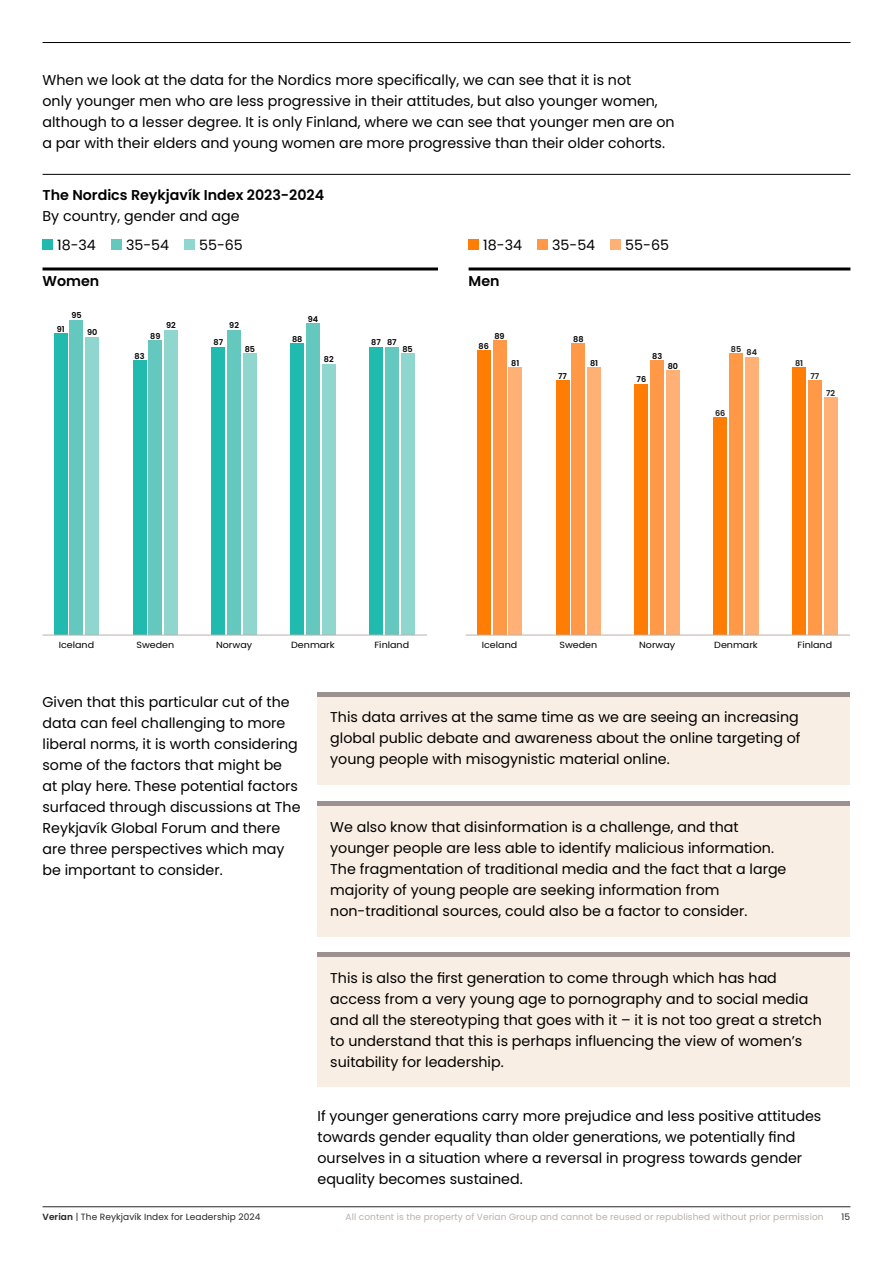
<style>
.page{position:relative;width:893px;height:1263px;background:#fff}
.page>*{position:absolute;margin:0;border:0;box-sizing:border-box;transform-origin:0 0}
.t1{font:14.25px/21px "Poppins";color:#000}
.t2{font:600 14.25px "Poppins";color:#000}
.t3{font:9px "Poppins";letter-spacing:.01em;color:#bab0ab}
.t4{font:9px "Poppins";color:#000;scale:1.07 1}
.t5{font:9px "Poppins";letter-spacing:.01em;color:#282626}
.t6{font:600 8.1px "Poppins";color:#000}
.t7{font:600 8.1px "Poppins";color:#1d1d1b}
.s1{font-weight:600}
</style>
<div class="page">
<hr style="left:43px;top:1206px;width:807px;height:1px;background:#282626">
<hr style="left:43px;top:42px;width:807px;height:1px;background:#000">
<div style="left:43px;top:240px;width:10px;height:10px;background:#20baaf"></div>
<div style="left:111px;top:240px;width:10px;height:10px;background:#64c8bf"></div>
<div style="left:185px;top:240px;width:10px;height:10px;background:#8fd6ce"></div>
<div style="left:469px;top:240px;width:10px;height:10px;background:#ff7d04"></div>
<div style="left:537px;top:240px;width:10px;height:10px;background:#ff9847"></div>
<div style="left:611px;top:240px;width:10px;height:10px;background:#ffb175"></div>
<hr style="left:43px;top:174px;width:807px;height:1px;background:#000">
<hr style="left:43px;top:267px;width:395px;height:3px;background:#000">
<hr style="left:469px;top:267px;width:381px;height:3px;background:#000">
<div style="left:86px;top:337px;width:13px;height:298px;background:#8fd6ce"></div>
<div style="left:164px;top:330px;width:14px;height:305px;background:#8fd6ce"></div>
<div style="left:243px;top:354px;width:14px;height:281px;background:#8fd6ce"></div>
<div style="left:322px;top:364px;width:13px;height:271px;background:#8fd6ce"></div>
<div style="left:401px;top:354px;width:13px;height:281px;background:#8fd6ce"></div>
<div style="left:70px;top:320px;width:13px;height:315px;background:#64c8bf"></div>
<div style="left:149px;top:340px;width:13px;height:295px;background:#64c8bf"></div>
<div style="left:227px;top:330px;width:14px;height:305px;background:#64c8bf"></div>
<div style="left:306px;top:323px;width:14px;height:312px;background:#64c8bf"></div>
<div style="left:385px;top:347px;width:14px;height:288px;background:#64c8bf"></div>
<div style="left:54px;top:333px;width:13px;height:302px;background:#20baaf"></div>
<div style="left:133px;top:360px;width:13px;height:275px;background:#20baaf"></div>
<div style="left:212px;top:347px;width:13px;height:288px;background:#20baaf"></div>
<div style="left:291px;top:343px;width:13px;height:292px;background:#20baaf"></div>
<div style="left:369px;top:347px;width:14px;height:288px;background:#20baaf"></div>
<div style="left:509px;top:367px;width:13px;height:268px;background:#ffb175"></div>
<div style="left:587px;top:367px;width:14px;height:268px;background:#ffb175"></div>
<div style="left:666px;top:370px;width:14px;height:265px;background:#ffb175"></div>
<div style="left:745px;top:357px;width:13px;height:278px;background:#ffb175"></div>
<div style="left:824px;top:397px;width:13px;height:238px;background:#ffb175"></div>
<div style="left:493px;top:340px;width:13px;height:295px;background:#ff9847"></div>
<div style="left:572px;top:343px;width:13px;height:292px;background:#ff9847"></div>
<div style="left:650px;top:360px;width:14px;height:275px;background:#ff9847"></div>
<div style="left:729px;top:354px;width:14px;height:281px;background:#ff9847"></div>
<div style="left:808px;top:380px;width:14px;height:255px;background:#ff9847"></div>
<div style="left:477px;top:350px;width:13px;height:285px;background:#ff7d04"></div>
<div style="left:556px;top:380px;width:13px;height:255px;background:#ff7d04"></div>
<div style="left:635px;top:384px;width:13px;height:251px;background:#ff7d04"></div>
<div style="left:714px;top:418px;width:13px;height:217px;background:#ff7d04"></div>
<div style="left:792px;top:367px;width:14px;height:268px;background:#ff7d04"></div>
<hr style="left:43px;top:635px;width:384px;height:1px;background:#bab0ab">
<hr style="left:466px;top:635px;width:384px;height:1px;background:#bab0ab">
<div style="left:317px;top:695px;width:533px;height:89px;background:#f9eee3"></div>
<hr style="left:317px;top:692px;width:533px;height:4px;background:#9c9090">
<div style="left:317px;top:804px;width:533px;height:132px;background:#f9eee3"></div>
<hr style="left:317px;top:801px;width:533px;height:4px;background:#9c9090">
<div style="left:317px;top:955px;width:533px;height:131px;background:#f9eee3"></div>
<hr style="left:317px;top:953px;width:533px;height:4px;background:#9c9090">
<p class="t1" style="left:43px;top:70px;width:634px">When we look at the data for the Nordics more specifically, we can see that it is not<br>only younger men who are less progressive in their attitudes, but also younger women, although to a lesser degree. It is only Finland, where we can see that younger men are on a par with their elders and young women are more progressive than their older cohorts.</p>
<p class="t2" style="left:43px;top:186px;width:283px">The Nordics Reykjavík Index 2023-2024</p>
<p class="t1" style="left:43px;top:205px;width:199px">By country, gender and age</p>
<p class="t1" style="left:57px;top:234px;width:40px">18-34</p>
<p class="t1" style="left:126px;top:234px;width:45px">35-54</p>
<p class="t1" style="left:199px;top:234px;width:45px">55-65</p>
<p class="t1" style="left:483px;top:234px;width:40px">18-34</p>
<p class="t1" style="left:552px;top:234px;width:45px">35-54</p>
<p class="t1" style="left:625px;top:234px;width:45px">55-65</p>
<p class="t2" style="left:43px;top:273px;width:58px">Women</p>
<p class="t2" style="left:469px;top:273px;width:33px">Men</p>
<p class="t6" style="left:71px;top:311px;width:12px">95</p>
<p class="t6" style="left:57px;top:324px;width:9px">91</p>
<p class="t6" style="left:86px;top:324px;width:9px">91</p>
<p class="t6" style="left:87px;top:328px;width:12px">90</p>
<p class="t6" style="left:166px;top:321px;width:11px">92</p>
<p class="t6" style="left:150px;top:331px;width:12px">89</p>
<p class="t6" style="left:135px;top:351px;width:12px">83</p>
<p class="t6" style="left:229px;top:321px;width:11px">92</p>
<p class="t6" style="left:214px;top:338px;width:11px">87</p>
<p class="t6" style="left:245px;top:345px;width:12px">85</p>
<p class="t6" style="left:308px;top:314px;width:12px">94</p>
<p class="t6" style="left:292px;top:334px;width:12px">88</p>
<p class="t6" style="left:324px;top:355px;width:11px">82</p>
<p class="t6" style="left:371px;top:338px;width:11px">87</p>
<p class="t6" style="left:387px;top:338px;width:24px">87 87</p>
<p class="t6" style="left:402px;top:345px;width:12px">85</p>
<p class="t6" style="left:494px;top:331px;width:12px">89</p>
<p class="t6" style="left:479px;top:341px;width:12px">86</p>
<p class="t6" style="left:573px;top:334px;width:12px">88</p>
<p class="t6" style="left:511px;top:358px;width:10px">81</p>
<p class="t6" style="left:590px;top:358px;width:10px">81</p>
<p class="t6" style="left:558px;top:371px;width:10px">77</p>
<p class="t6" style="left:652px;top:351px;width:12px">83</p>
<p class="t6" style="left:668px;top:361px;width:12px">80</p>
<p class="t7" style="left:731px;top:345px;width:12px">85</p>
<p class="t7" style="left:746px;top:348px;width:12px">84</p>
<p class="t7" style="left:795px;top:358px;width:10px">81</p>
<p class="t6" style="left:637px;top:375px;width:11px">76</p>
<p class="t7" style="left:810px;top:371px;width:10px">77</p>
<p class="t7" style="left:826px;top:388px;width:11px">72</p>
<p class="t7" style="left:715px;top:409px;width:12px">66</p>
<p class="t4" style="left:59px;top:639px;width:35px">Iceland</p>
<p class="t4" style="left:136px;top:639px;width:37px">Sweden</p>
<p class="t4" style="left:216px;top:639px;width:35px">Norway</p>
<p class="t4" style="left:291px;top:639px;width:42px">Denmark</p>
<p class="t4" style="left:374px;top:639px;width:34px">Finland</p>
<p class="t4" style="left:482px;top:639px;width:35px">Iceland</p>
<p class="t4" style="left:559px;top:639px;width:37px">Sweden</p>
<p class="t4" style="left:639px;top:639px;width:35px">Norway</p>
<p class="t4" style="left:714px;top:639px;width:42px">Denmark</p>
<p class="t4" style="left:797px;top:639px;width:34px">Finland</p>
<p class="t1" style="left:43px;top:691px;width:259px">Given that this particular cut of the data can feel challenging to more liberal norms, it is worth considering some of the factors that might be at play here. These potential factors surfaced through discussions at The Reykjavík Global Forum and there are three perspectives which may be important to consider.</p>
<p class="t1" style="left:330px;top:707px;width:472px">This data arrives at the same time as we are seeing an increasing global public debate and awareness about the online targeting of young people with misogynistic material online.</p>
<p class="t1" style="left:330px;top:816px;width:458px">We also know that disinformation is a challenge, and that younger people are less able to identify malicious information.<br>The fragmentation of traditional media and the fact that a large majority of young people are seeking information from non-traditional sources, could also be a factor to consider.</p>
<p class="t1" style="left:330px;top:968px;width:493px">This is also the first generation to come through which has had access from a very young age to pornography and to social media and all the stereotyping that goes with it – it is not too great a stretch to understand that this is perhaps influencing the view of women’s suitability for leadership.</p>
<p class="t1" style="left:317px;top:1106px;width:505px">If younger generations carry more prejudice and less positive attitudes towards gender equality than older generations, we potentially find ourselves in a situation where a reversal in progress towards gender equality becomes sustained.</p>
<p class="t5" style="left:43px;top:1212px;width:220px"><span class="s1">Verian</span> | The Reykjavík Index for Leadership 2024</p>
<p class="t3" style="left:346px;top:1212px;width:480px">All content is the property of Verian Group and cannot be reused or republished without prior permission</p>
<p class="t5" style="left:842px;top:1212px;width:10px">15</p>
</div>
